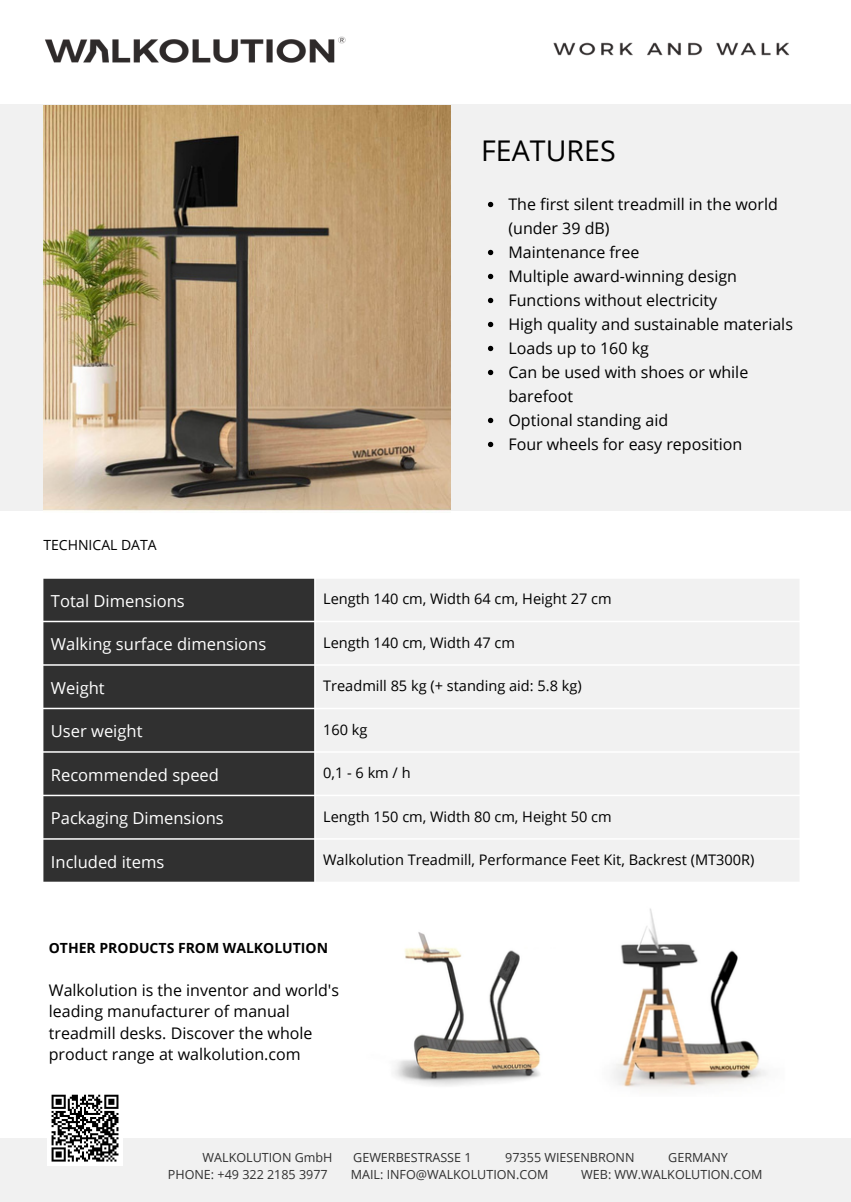
<style>
.page{position:relative;width:851px;height:1202px;background:#fff}
.page>*{position:absolute;margin:0;border:0;box-sizing:border-box;transform-origin:0 0}
.t1{font:28.6px "Open Sans";color:#000}
.t2{font:16.6px "Open Sans";color:#fff}
.t3{font:16px/24px "Open Sans";color:#000}
.t4{font:14.6px "Open Sans";color:#000}
.t5{font:700 14px "Open Sans";color:#000}
.t6{font:14px "Open Sans";color:#000}
.t7{font:12.6px "Open Sans";color:#303030}
</style>
<div class="page">
<div style="left:0;top:1137px;width:850px;height:64px;background:#f1f1f1"></div>
<div style="left:47px;top:1090px;width:75px;height:75px;background:#fff"></div>
<svg style="left:51px;top:1094px;width:68px;height:68px"></svg>
<img style="left:45px;top:36px;width:301px;height:27px">
<div style="left:0;top:104px;width:850px;height:406px;background:#f1f1f1"></div>
<img style="left:449px;top:42px;width:341px;height:91px">
<div style="left:43px;top:579px;width:271px;height:302px;background:#303030"></div>
<div style="left:316px;top:579px;width:483px;height:302px;background:#f1f1f1"></div>
<img style="left:394px;top:908px;width:373px;height:182px">
<img style="left:43px;top:106px;width:407px;height:405px">
<svg style="left:487px;top:202px;width:6px;height:5px"></svg>
<svg style="left:487px;top:250px;width:6px;height:5px"></svg>
<svg style="left:487px;top:274px;width:6px;height:5px"></svg>
<svg style="left:487px;top:298px;width:6px;height:5px"></svg>
<svg style="left:487px;top:322px;width:6px;height:5px"></svg>
<svg style="left:487px;top:346px;width:6px;height:5px"></svg>
<svg style="left:487px;top:370px;width:6px;height:5px"></svg>
<svg style="left:487px;top:418px;width:6px;height:5px"></svg>
<svg style="left:487px;top:442px;width:6px;height:5px"></svg>
<p class="t6" style="left:43px;top:535px;width:115px">TECHNICAL DATA</p>
<h1 class="t1" style="left:481px;top:131px;width:136px">FEATURES</h1>
<p class="t3" style="left:508px;top:192px;width:286px">The first silent treadmill in the world (under 39 dB)<br>Maintenance free<br>Multiple award-winning design<br>Functions without electricity<br>High quality and sustainable materials<br>Loads up to 160 kg<br>Can be used with shoes or while barefoot<br>Optional standing aid<br>Four wheels for easy reposition</p>
<p class="t2" style="left:51px;top:589px;width:135px">Total Dimensions</p>
<p class="t4" style="left:323px;top:589px;width:290px">Length 140 cm, Width 64 cm, Height 27 cm</p>
<p class="t2" style="left:51px;top:632px;width:217px">Walking surface dimensions</p>
<p class="t4" style="left:323px;top:632px;width:193px">Length 140 cm, Width 47 cm</p>
<p class="t2" style="left:51px;top:676px;width:55px">Weight</p>
<p class="t4" style="left:323px;top:676px;width:260px">Treadmill 85 kg (+ standing aid: 5.8 kg)</p>
<p class="t2" style="left:51px;top:719px;width:93px">User weight</p>
<p class="t4" style="left:323px;top:719px;width:46px">160 kg</p>
<p class="t2" style="left:51px;top:763px;width:169px">Recommended speed</p>
<p class="t4" style="left:323px;top:762px;width:89px">0,1 - 6 km / h</p>
<p class="t2" style="left:51px;top:806px;width:174px">Packaging Dimensions</p>
<p class="t4" style="left:323px;top:806px;width:290px">Length 150 cm, Width 80 cm, Height 50 cm</p>
<p class="t2" style="left:51px;top:850px;width:115px">Included items</p>
<p class="t4" style="left:323px;top:849px;width:432px">Walkolution Treadmill, Performance Feet Kit, Backrest (MT300R)</p>
<p class="t5" style="left:49px;top:937px;width:280px">OTHER PRODUCTS FROM WALKOLUTION</p>
<p class="t3" style="left:49px;top:979px;width:291px;line-height:21.4px">Walkolution is the inventor and world's leading manufacturer of manual treadmill desks. Discover the whole product range at walkolution.com</p>
<p class="t7" style="left:202px;top:1148px;width:131px">WALKOLUTION GmbH</p>
<p class="t7" style="left:353px;top:1148px;width:120px">GEWERBESTRASSE 1</p>
<p class="t7" style="left:505px;top:1148px;width:131px">97355 WIESENBRONN</p>
<p class="t7" style="left:668px;top:1148px;width:61px">GERMANY</p>
<p class="t7" style="left:168px;top:1165px;width:161px">PHONE: +49 322 2185 3977</p>
<p class="t7" style="left:350px;top:1165px;width:199px">MAIL: INFO@WALKOLUTION.COM</p>
<p class="t7" style="left:581px;top:1165px;width:183px">WEB: WW.WALKOLUTION.COM</p>
</div>
